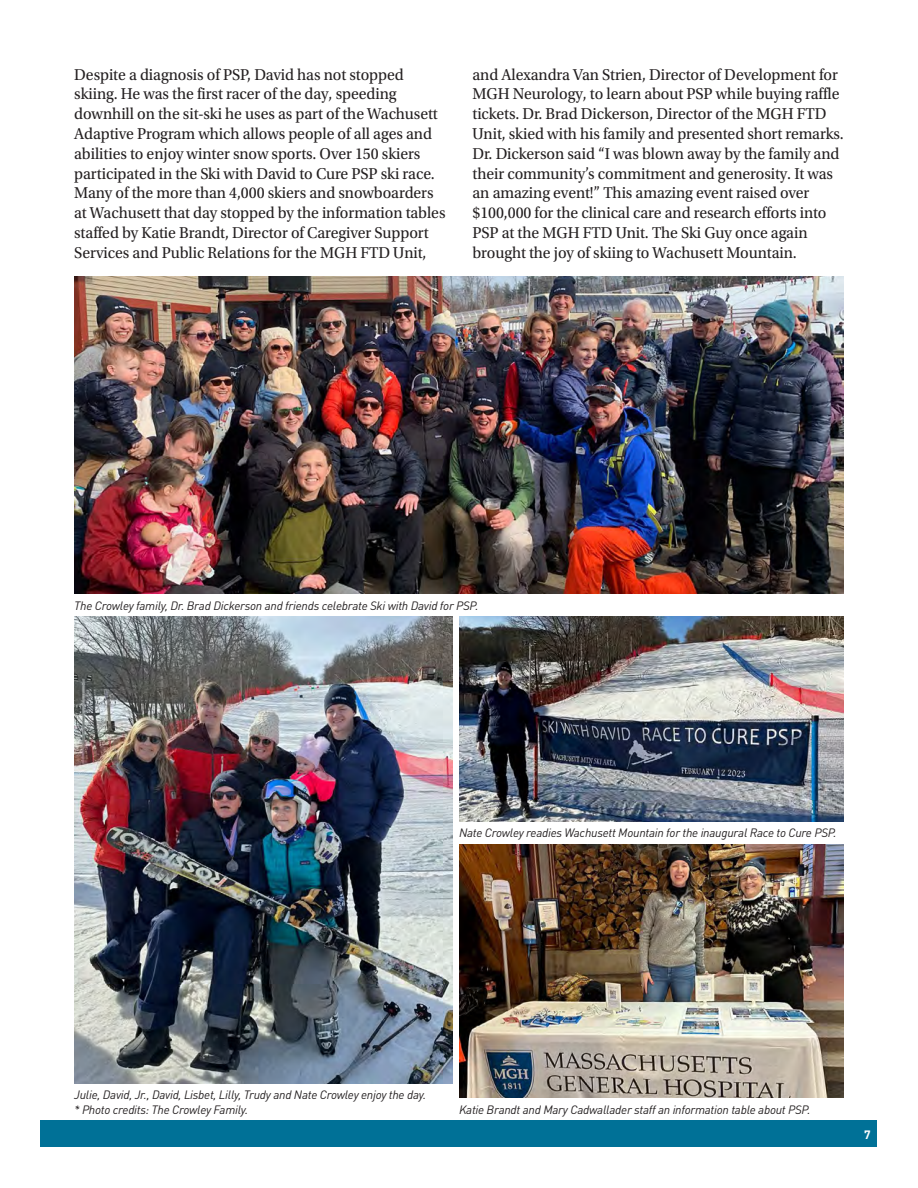
<style>
.page{position:relative;width:918px;height:1188px;background:#fff}
.page>*{position:absolute;margin:0;border:0;box-sizing:border-box;transform-origin:0 0}
.t1{font:16.5px/19.8px "Utopia Std";letter-spacing:-.005em;color:#231f20;scale:.96 1}
.t2{font:italic 12px/14.4px "DIN Pro";letter-spacing:-.02em;color:#231f20}
.t3{font:700 12px "DIN Pro";color:#fff}
</style>
<div class="page">
<div style="left:40px;top:1120px;width:838px;height:28px;background:#007197"></div>
<img style="left:74px;top:277px;width:770px;height:317px">
<img style="left:459px;top:844px;width:385px;height:254px">
<img style="left:74px;top:617px;width:378px;height:466px">
<img style="left:459px;top:617px;width:385px;height:204px">
<p class="t1" style="left:74px;top:65px;width:388px">Despite a diagnosis of PSP, David has not stopped skiing. He was the first racer of the day, speeding downhill on the sit-ski he uses as part of the Wachusett Adaptive Program which allows people of all ages and abilities to enjoy winter snow sports. Over 150 skiers participated in the Ski with David to Cure PSP ski race.<br>Many of the more than 4,000 skiers and snowboarders at Wachusett that day stopped by the information tables staffed by Katie Brandt, Director of Caregiver Support Services and Public Relations for the MGH FTD Unit,</p>
<p class="t1" style="left:472px;top:65px;width:388px">and Alexandra Van Strien, Director of Development for MGH Neurology, to learn about PSP while buying raffle tickets. Dr. Brad Dickerson, Director of the MGH FTD Unit, skied with his family and presented short remarks.<br>Dr. Dickerson said “I was blown away by the family and their community’s commitment and generosity. It was an amazing event!” This amazing event raised over $100,000 for the clinical care and research efforts into PSP at the MGH FTD Unit. The Ski Guy once again brought the joy of skiing to Wachusett Mountain.</p>
<p class="t2" style="left:74px;top:598px;width:406px">The Crowley family, Dr. Brad Dickerson and friends celebrate Ski with David for PSP.</p>
<p class="t2" style="left:459px;top:825px;width:379px">Nate Crowley readies Wachusett Mountain for the inaugural Race to Cure PSP.</p>
<p class="t2" style="left:74px;top:1087px;width:353px">Julie, David, Jr., David, Lisbet, Lilly, Trudy and Nate Crowley enjoy the day. * Photo credits: The Crowley Family.</p>
<p class="t2" style="left:459px;top:1102px;width:353px">Katie Brandt and Mary Cadwallader staff an information table about PSP.</p>
<p class="t3" style="left:864px;top:1125px;width:8px">7</p>
</div>
